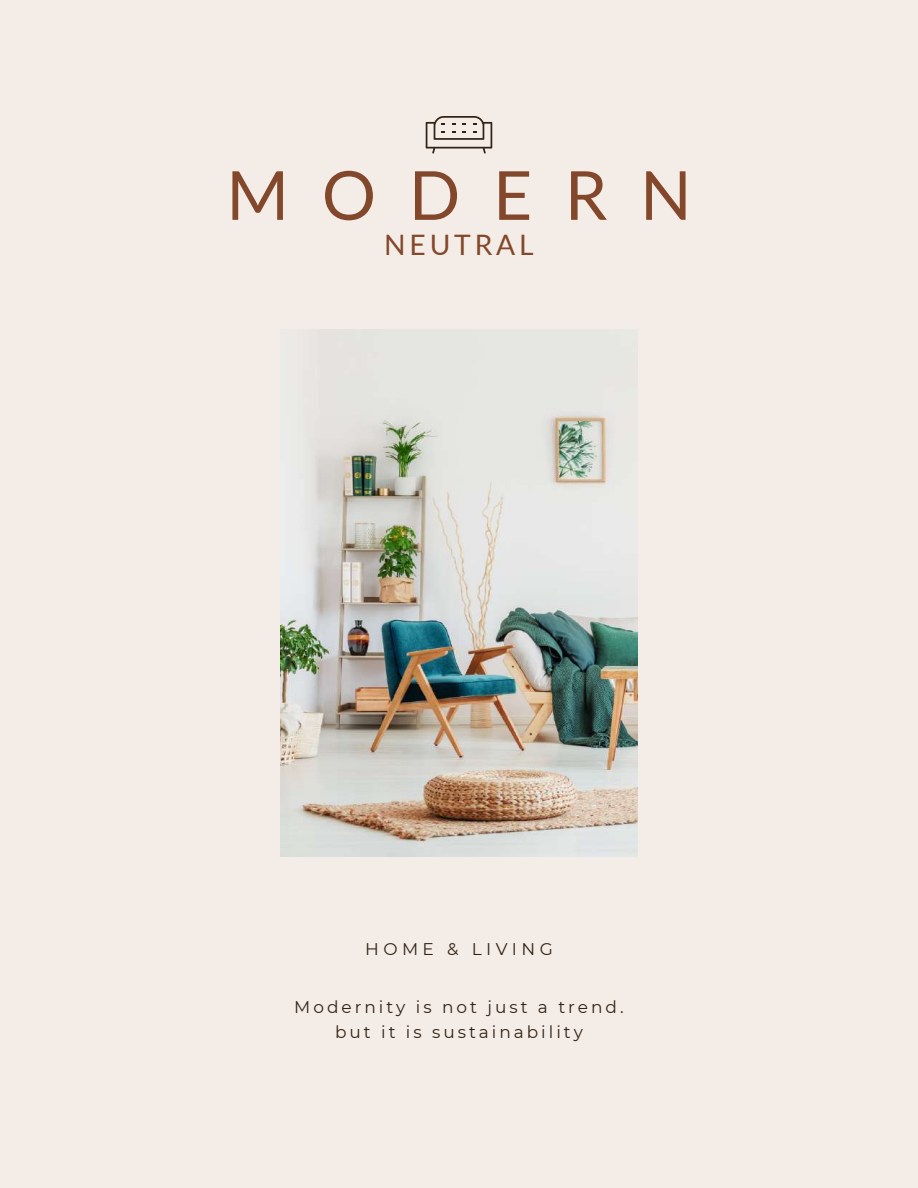
<style>
.page{position:relative;width:918px;height:1188px;background:#f4ede7}
.page>*{position:absolute;margin:0;border:0;box-sizing:border-box;transform-origin:0 0}
.t1{font:67.8px "Lato";letter-spacing:.485em;color:#83482b}
.t2{font:28.2px "Lato";letter-spacing:.135em;color:#83482b}
.t3{font:16.95px/25.3px "Montserrat";letter-spacing:.175em;color:#332316;text-align:center}
.t4{font:16.95px "Montserrat";letter-spacing:.26em;color:#332316}
</style>
<div class="page">
<svg style="left:426px;top:116px;width:66px;height:37px"></svg>
<img style="left:281px;top:329px;width:356px;height:528px">
<h1 class="t1" style="left:226px;top:153px;width:467px">MODERN</h1>
<h2 class="t2" style="left:384px;top:227px;width:151px">NEUTRAL</h2>
<p class="t4" style="left:365px;top:939px;width:189px">HOME &amp; LIVING</p>
<p class="t3" style="left:294px;top:994px;width:331px">Modernity is not just a trend. but it is sustainability</p>
</div>
